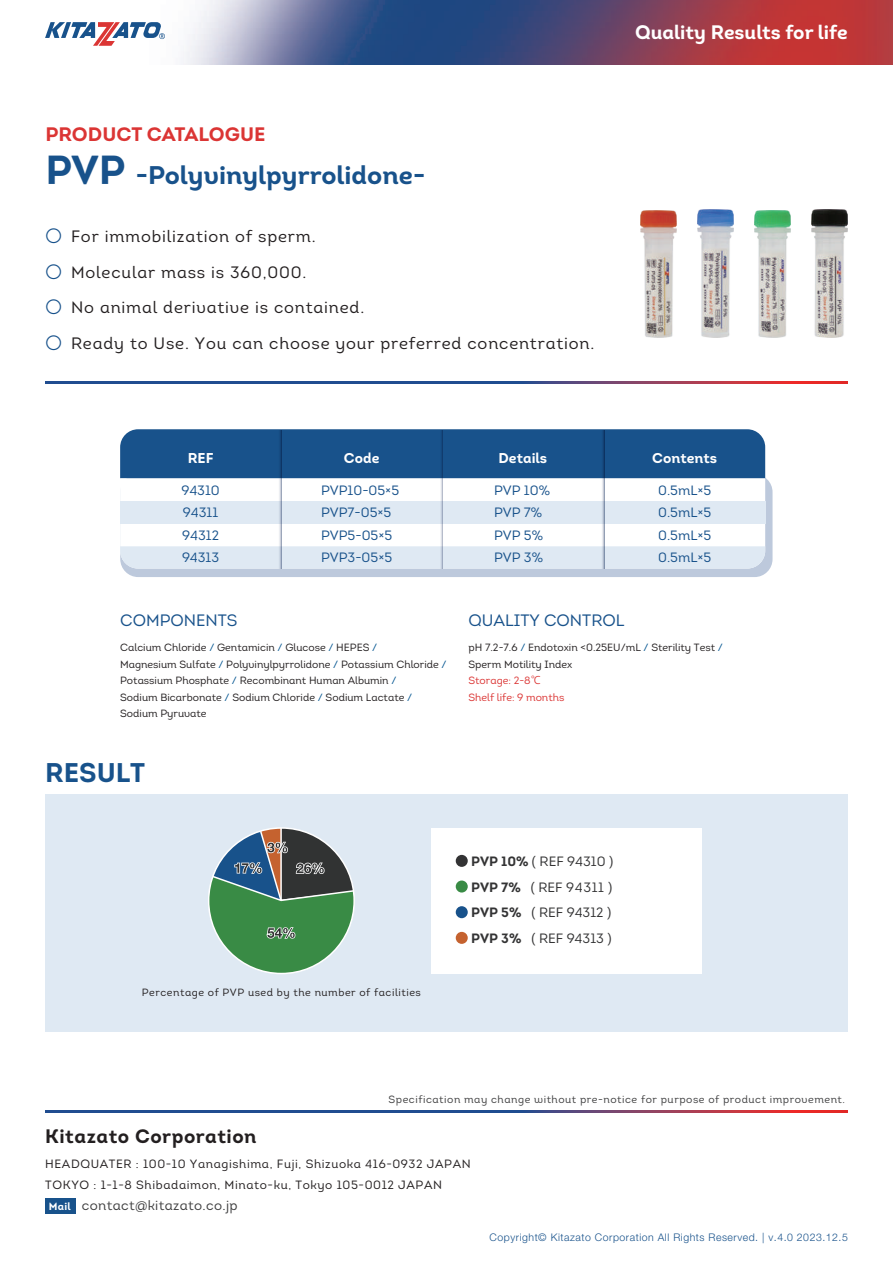
<style>
.page{position:relative;width:893px;height:1263px;background:#fff}
.page>*{position:absolute;margin:0;border:0;box-sizing:border-box;transform-origin:0 0}
.t1{font:27px "Intro Bold Alt";color:#18528b}
.t2{font:25.5px "Intro Bold Alt";color:#18528b}
.t3{font:19.5px "Intro Bold Alt";color:#fff}
.t4{font:19.5px "Intro Bold Alt";letter-spacing:.025em;color:#231f20}
.t5{font:19.5px "Intro Bold Alt";color:#db3534}
.t6{font:16.5px/35.4px "Intro Book Alt";letter-spacing:.05em;color:#231f20}
.t7{font:16.5px "Intro";color:#18528b}
.t8{font:14.25px "Intro Bold Alt";color:#fff}
.t9{font:13.5px/22.5px "Intro Book Alt";color:#18528b;text-align:justify}
.t10{font:13.5px/25.5px "Intro Book Alt";color:#333334}
.t11{font:13.5px "Intro Book Alt";letter-spacing:.025em;color:#3e3e3f}
.t12{font:12px/21px "Intro Book Alt";letter-spacing:.05em;color:#231f20}
.t13{font:10.5px/16.5px "Intro Book Alt";color:#231f20}
.t14{font:10.5px "Intro Book Alt";letter-spacing:.05em;color:#3e3e3f}
.t15{font:300 10.5px "Helvetica Neue";letter-spacing:.05em;color:#18528b}
.t16{font:10.5px "Intro Book Alt";letter-spacing:.05em;color:#231f20}
.s1{font-size:40.5px}
.s2{font-family:"Koz Go Pr 6 N";color:#18528b}
.s3{color:#015490}
.s4{color:#db3534}
.s5{font-family:"Koz Go Pr 6 N";color:#db3534}
.s6{font-family:"Intro Bold Alt"}
.s7{font-family:"Intro Bold Alt";font-size:10.5px;color:#fff}
</style>
<div class="page">
<div style="left:120px;top:474px;width:652px;height:103px;background:#bdc9dc;border-radius:18px"></div>
<div style="left:120px;top:429px;width:645px;height:49px;background:#18528b"></div>
<div style="left:120px;top:478px;width:645px;height:68px;background:#fff"></div>
<div style="left:120px;top:546px;width:645px;height:23px;background:#dfe9f3"></div>
<div style="left:120px;top:501px;width:645px;height:22px;background:#dfe9f3"></div>
<div style="left:45px;top:794px;width:803px;height:237px;background:#dfe9f3"></div>
<svg style="left:209px;top:828px;width:145px;height:145px"></svg>
<div style="left:432px;top:828px;width:270px;height:145px;background:#fff"></div>
<div style="left:456px;top:855px;width:12px;height:12px;background:#333334;border-radius:50%"></div>
<div style="left:456px;top:880px;width:12px;height:12px;background:#398b45;border-radius:50%"></div>
<div style="left:456px;top:906px;width:12px;height:12px;background:#18528b;border-radius:50%"></div>
<div style="left:456px;top:932px;width:12px;height:12px;background:#c5622f;border-radius:50%"></div>
<img style="left:697px;top:210px;width:36px;height:127px">
<img style="left:754px;top:210px;width:36px;height:127px">
<img style="left:812px;top:210px;width:36px;height:127px">
<img style="left:640px;top:210px;width:36px;height:127px">
<svg style="left:277px;top:431px;width:4px;height:137px"></svg>
<svg style="left:438px;top:431px;width:5px;height:137px"></svg>
<svg style="left:600px;top:431px;width:4px;height:137px"></svg>
<img style="left:181px;top:0;width:712px;height:65px">
<svg style="left:45px;top:382px;width:803px;height:2px;background:#544678"></svg>
<svg style="left:45px;top:22px;width:120px;height:24px"></svg>
<div style="left:45px;top:1198px;width:30px;height:15px;background:#18528b"></div>
<svg style="left:45px;top:1110px;width:803px;height:2px;background:#544678"></svg>
<h3 class="t5" style="left:45px;top:122px;width:222px">PRODUCT CATALOGUE</h3>
<h2 class="t2" style="left:45px;top:159px;width:381px"><span class="s1">PVP</span> -Polyvinylpyrrolidone-</h2>
<h3 class="t6" style="left:45px;top:219px;width:550px"><span class="s2">〇</span> For immobilization of sperm.<br><span class="s2">〇</span> Molecular mass is 360,000.<br><span class="s2">〇</span> No animal derivative is contained.<br><span class="s2">〇</span> Ready to Use. You can choose your preferred concentration.</h3>
<h3 class="t8" style="left:188px;top:449px;width:27px">REF</h3>
<p class="t9" style="left:181px;top:479px;width:40px">94310<br>94311<br>94312<br>94313</p>
<h3 class="t8" style="left:344px;top:449px;width:37px">Code</h3>
<p class="t9" style="left:321px;top:479px;width:80px;text-align:left">PVP10-05×5<br>PVP7-05×5<br>PVP5-05×5<br>PVP3-05×5</p>
<h3 class="t8" style="left:499px;top:449px;width:50px">Details</h3>
<p class="t9" style="left:494px;top:479px;width:58px;text-align:left">PVP 10%<br>PVP 7%<br>PVP 5%<br>PVP 3%</p>
<h3 class="t3" style="left:635px;top:20px;width:214px">Quality Results for life</h3>
<h3 class="t8" style="left:652px;top:449px;width:67px">Contents</h3>
<p class="t9" style="left:658px;top:479px;width:55px">0.5mL×5<br>0.5mL×5<br>0.5mL×5<br>0.5mL×5</p>
<h3 class="t7" style="left:120px;top:611px;width:119px">COMPONENTS</h3>
<h3 class="t7" style="left:468px;top:611px;width:157px">QUALITY CONTROL</h3>
<p class="t13" style="left:468px;top:639px;width:256px">pH 7.2-7.6 <span class="s3">/</span> Endotoxin &lt;0.25EU/mL <span class="s3">/</span> Sterility Test <span class="s3">/<br></span>Sperm Motility Index<br><span class="s4">Storage: 2-8</span><span class="s5">℃<br></span><span class="s4">Shelf life: 9 months</span></p>
<p class="t13" style="left:120px;top:639px;width:328px">Calcium Chloride <span class="s3">/</span> Gentamicin <span class="s3">/</span> Glucose <span class="s3">/</span> HEPES <span class="s3">/<br></span>Magnesium Sulfate <span class="s3">/</span> Polyvinylpyrrolidone <span class="s3">/</span> Potassium Chloride <span class="s3">/ </span>Potassium Phosphate <span class="s3">/</span> Recombinant Human Albumin <span class="s3">/<br></span>Sodium Bicarbonate <span class="s3">/</span> Sodium Chloride <span class="s3">/</span> Sodium Lactate <span class="s3">/ </span>Sodium Pyruvate</p>
<h1 class="t1" style="left:45px;top:755px;width:102px">RESULT</h1>
<p class="t16" style="left:142px;top:985px;width:281px">Percentage of PVP used by the number of facilities</p>
<p class="t10" style="left:471px;top:849px;width:144px"><span class="s6">PVP 10%</span> ( REF 94310 )<br><span class="s6">PVP 7%</span> ( REF 94311 )<br><span class="s6">PVP 5%</span> ( REF 94312 )<br><span class="s6">PVP 3%</span> ( REF 94313 )</p>
<p class="t14" style="left:389px;top:1093px;width:458px">Specification may change without pre-notice for purpose of product improvement.</p>
<h3 class="t4" style="left:45px;top:1124px;width:213px">Kitazato Corporation</h3>
<p class="t12" style="left:45px;top:1153px;width:427px">HEADQUATER : 100-10 Yanagishima, Fuji, Shizuoka 416-0932 JAPAN<br>TOKYO : 1-1-8 Shibadaimon, Minato-ku, Tokyo 105-0012 JAPAN</p>
<p class="t11" style="left:49px;top:1197px;width:190px"><span class="s7">Mail</span> contact@kitazato.co.jp</p>
<p class="t15" style="left:490px;top:1229px;width:360px">Copyright© Kitazato Corporation All Rights Reserved. | v.4.0 2023.12.5</p>
</div>
